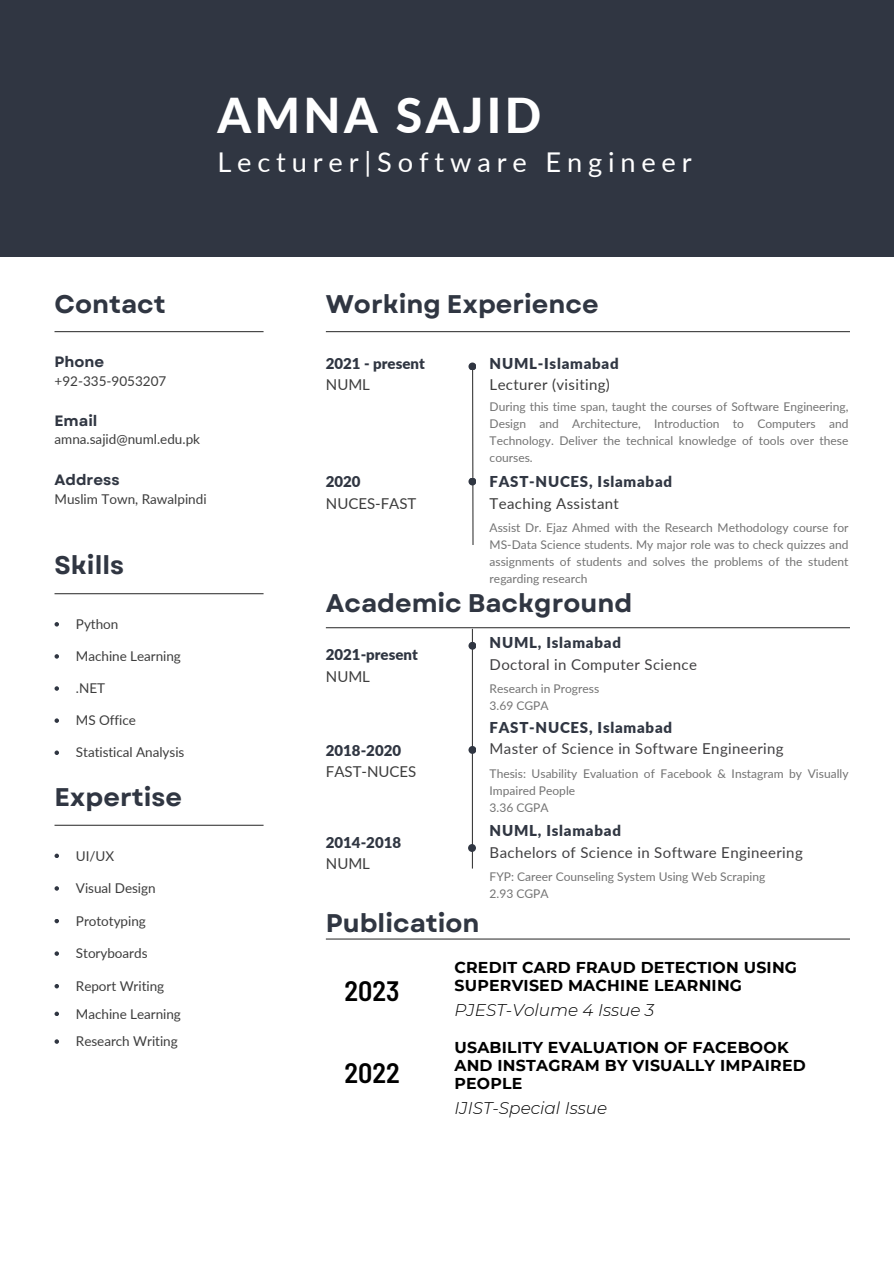
<style>
.page{position:relative;width:894px;height:1264px;background:#fff}
.page>*{position:absolute;margin:0;border:0;box-sizing:border-box;transform-origin:0 0}
.t1{font:800 48px "Lato";letter-spacing:.07em;color:#fff}
.t2{font:600 semi-condensed 28.05px "Barlow";color:#000}
.t3{font:27.15px "Lato";letter-spacing:.215em;color:#fff}
.t4{font:700 25.5px "Garet";color:#303642}
.t5{font:italic 300 16.95px "Montserrat";color:#000}
.t6{font:700 15.75px/18px "Montserrat";letter-spacing:.015em;color:#000}
.t7{font:15px "Lato";letter-spacing:.025em;color:#414042}
.t8{font:900 15px "Lato";letter-spacing:.05em;color:#303642}
.t9{font:15px "Lato";letter-spacing:.025em;color:#3d3d3d}
.t10{font:900 15px "Lato";color:#303642}
.t11{font:15px "Lato";color:#3d3d3d}
.t12{font:700 15px "Garet";color:#303642}
.t13{font:13.5px "Lato";color:#3d3d3d}
.t14{font:12px/17px "Lato";color:#737373;text-align:justify}
</style>
<div class="page">
<div style="left:0;top:0;width:892px;height:256px;background:#303642"></div>
<hr style="left:54px;top:331px;width:209px;height:1px;background:#3d3d3d">
<hr style="left:54px;top:593px;width:209px;height:1px;background:#3d3d3d">
<hr style="left:472px;top:366px;width:1px;height:179px;background:#3d3d3d">
<hr style="left:471px;top:628px;width:2px;height:240px;background:#3d3d3d">
<div style="left:468px;top:362px;width:8px;height:8px;background:#303642;border-radius:50%"></div>
<div style="left:468px;top:641px;width:8px;height:8px;background:#303642;border-radius:50%"></div>
<div style="left:468px;top:477px;width:8px;height:8px;background:#303642;border-radius:50%"></div>
<div style="left:468px;top:746px;width:8px;height:8px;background:#303642;border-radius:50%"></div>
<hr style="left:54px;top:824px;width:209px;height:1px;background:#3d3d3d">
<svg style="left:54px;top:853px;width:5px;height:5px"></svg>
<svg style="left:54px;top:886px;width:5px;height:4px"></svg>
<svg style="left:54px;top:919px;width:5px;height:4px"></svg>
<svg style="left:54px;top:951px;width:5px;height:4px"></svg>
<svg style="left:54px;top:984px;width:5px;height:4px"></svg>
<hr style="left:326px;top:331px;width:523px;height:1px;background:#3d3d3d">
<hr style="left:326px;top:627px;width:523px;height:1px;background:#3d3d3d">
<svg style="left:54px;top:622px;width:5px;height:4px"></svg>
<svg style="left:54px;top:654px;width:5px;height:4px"></svg>
<svg style="left:54px;top:686px;width:5px;height:4px"></svg>
<svg style="left:54px;top:718px;width:5px;height:5px"></svg>
<svg style="left:54px;top:750px;width:5px;height:5px"></svg>
<div style="left:468px;top:844px;width:8px;height:8px;background:#303642;border-radius:50%"></div>
<hr style="left:326px;top:938px;width:523px;height:1px;background:#3d3d3d">
<svg style="left:54px;top:1011px;width:5px;height:5px"></svg>
<svg style="left:54px;top:1039px;width:5px;height:4px"></svg>
<h1 class="t1" style="left:217px;top:85px;width:325px">AMNA SAJID</h1>
<h4 class="t3" style="left:217px;top:145px;width:475px">Lecturer|Software Engineer</h4>
<h3 class="t4" style="left:54px;top:286px;width:113px">Contact</h3>
<h3 class="t4" style="left:326px;top:286px;width:274px">Working Experience</h3>
<p class="t12" style="left:54px;top:350px;width:51px">Phone</p>
<p class="t13" style="left:54px;top:372px;width:113px">+92-335-9053207</p>
<p class="t12" style="left:54px;top:410px;width:44px">Email</p>
<p class="t13" style="left:54px;top:431px;width:147px">amna.sajid@numl.edu.pk</p>
<p class="t12" style="left:54px;top:468px;width:67px">Address</p>
<h3 class="t13" style="left:54px;top:491px;width:153px">Muslim Town, Rawalpindi</h3>
<p class="t4" style="left:54px;top:547px;width:71px">Skills</p>
<h6 class="t13" style="left:76px;top:615px;width:44px">Python</h6>
<p class="t13" style="left:76px;top:647px;width:106px">Machine Learning</p>
<p class="t13" style="left:76px;top:680px;width:31px">.NET</p>
<p class="t13" style="left:76px;top:712px;width:62px">MS Office</p>
<p class="t13" style="left:76px;top:744px;width:110px">Statistical Analysis</p>
<p class="t4" style="left:54px;top:779px;width:129px">Expertise</p>
<p class="t13" style="left:76px;top:847px;width:40px">UI/UX</p>
<h6 class="t13" style="left:76px;top:879px;width:81px">Visual Design</h6>
<p class="t10" style="left:326px;top:354px;width:100px">2021 - present</p>
<h3 class="t8" style="left:489px;top:354px;width:131px">NUML-Islamabad</h3>
<h6 class="t9" style="left:326px;top:375px;width:46px">NUML</h6>
<p class="t9" style="left:489px;top:375px;width:122px">Lecturer (visiting)</p>
<p class="t14" style="left:489px;top:398px;width:360px">During this time span, taught the courses of Software Engineering, Design and Architecture, Introduction to Computers and Technology. Deliver the technical knowledge of tools over these courses.</p>
<h3 class="t8" style="left:326px;top:472px;width:36px">2020</h3>
<p class="t8" style="left:489px;top:472px;width:184px">FAST-NUCES, Islamabad</p>
<h6 class="t11" style="left:326px;top:494px;width:92px">NUCES-FAST</h6>
<p class="t9" style="left:489px;top:494px;width:131px">Teaching Assistant</p>
<p class="t14" style="left:489px;top:519px;width:360px">Assist Dr. Ejaz Ahmed with the Research Methodology course for MS-Data Science students. My major role was to check quizzes and assignments of students and solves the problems of the student regarding research</p>
<p class="t4" style="left:326px;top:584px;width:308px">Academic Background</p>
<p class="t10" style="left:326px;top:645px;width:93px">2021-present</p>
<p class="t9" style="left:326px;top:666px;width:46px">NUML</p>
<p class="t10" style="left:326px;top:740px;width:77px">2018-2020</p>
<p class="t11" style="left:326px;top:762px;width:92px">FAST-NUCES</p>
<p class="t10" style="left:326px;top:833px;width:77px">2014-2018</p>
<p class="t9" style="left:326px;top:854px;width:46px">NUML</p>
<p class="t8" style="left:489px;top:633px;width:133px">NUML, Islamabad</p>
<p class="t7" style="left:489px;top:654px;width:209px">Doctoral in Computer Science</p>
<p class="t14" style="left:489px;top:680px;width:111px">Research in Progress</p>
<p class="t14" style="left:489px;top:697px;width:60px">3.69 CGPA</p>
<p class="t8" style="left:489px;top:718px;width:184px">FAST-NUCES, Islamabad</p>
<p class="t7" style="left:489px;top:739px;width:295px">Master of Science in Software Engineering</p>
<p class="t14" style="left:489px;top:764px;width:360px">Thesis: Usability Evaluation of Facebook &amp; Instagram by Visually<br>Impaired People</p>
<h6 class="t14" style="left:489px;top:798px;width:60px">3.36 CGPA</h6>
<p class="t8" style="left:489px;top:821px;width:133px">NUML, Islamabad</p>
<p class="t14" style="left:489px;top:868px;width:277px">FYP: Career Counseling System Using Web Scraping</p>
<p class="t14" style="left:489px;top:885px;width:60px">2.93 CGPA</p>
<p class="t7" style="left:489px;top:843px;width:314px">Bachelors of Science in Software Engineering</p>
<p class="t4" style="left:326px;top:904px;width:155px">Publication</p>
<p class="t6" style="left:454px;top:958px;width:344px">CREDIT CARD FRAUD DETECTION USING<br>SUPERVISED MACHINE LEARNING</p>
<h3 class="t5" style="left:454px;top:999px;width:201px">PJEST-Volume 4 Issue 3</h3>
<p class="t13" style="left:76px;top:912px;width:71px">Prototyping</p>
<p class="t13" style="left:76px;top:944px;width:73px">Storyboards</p>
<p class="t2" style="left:344px;top:972px;width:56px">2023</p>
<p class="t13" style="left:76px;top:977px;width:90px">Report Writing</p>
<h2 class="t13" style="left:76px;top:1005px;width:106px">Machine Learning</h2>
<p class="t13" style="left:76px;top:1032px;width:103px">Research Writing</p>
<h2 class="t6" style="left:454px;top:1038px;width:353px">USABILITY EVALUATION OF FACEBOOK<br>AND INSTAGRAM BY VISUALLY IMPAIRED<br>PEOPLE</h2>
<h3 class="t5" style="left:454px;top:1097px;width:154px">IJIST-Special Issue</h3>
<h3 class="t2" style="left:344px;top:1054px;width:57px">2022</h3>
</div>
